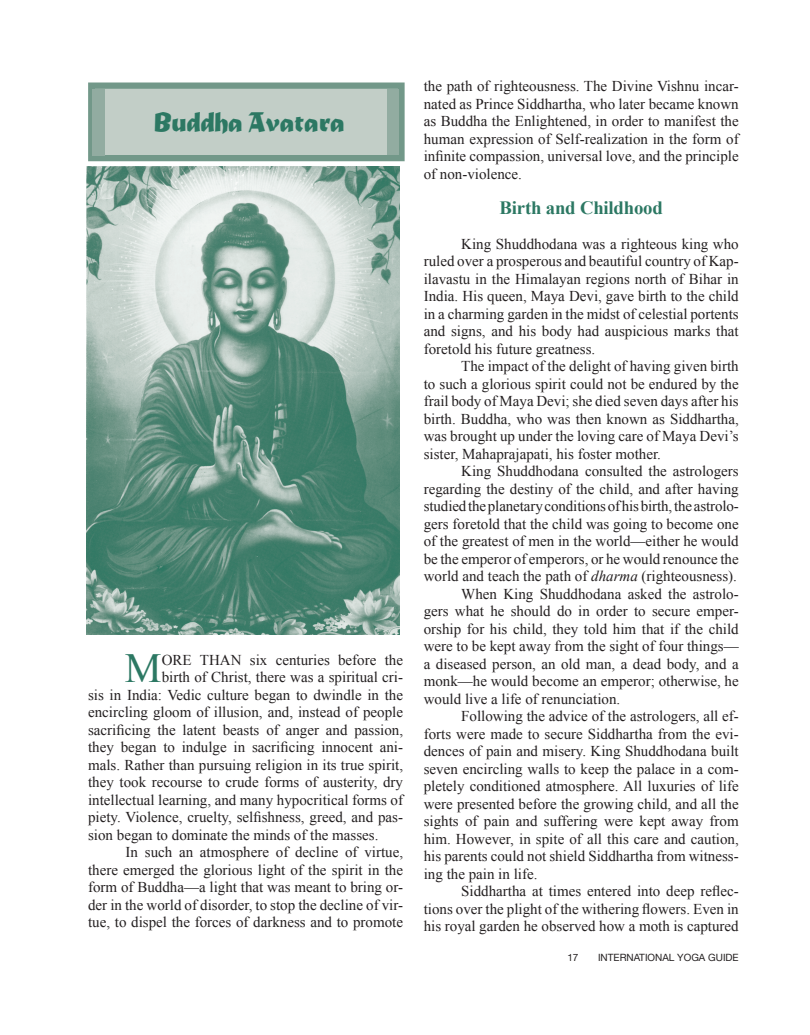
<style>
.page{position:relative;width:810px;height:1035px;background:#fff}
.page>*{position:absolute;margin:0;border:0;box-sizing:border-box;transform-origin:0 0}
.t1{font:41.38px "Times New Roman";color:#2c7863}
.t2{font:30px "Matura";letter-spacing:-.01em;color:#2c7863}
.t3{font:700 18.75px "Times New Roman";letter-spacing:-.01em;color:#2c7863}
.t4{font:15px/17.5px "Times New Roman";color:#231f20;text-align:justify}
.t5{font:10px "Helvetica Neue";color:#231f20}
.s1{font-style:italic}
</style>
<div class="page">
<div style="left:88px;top:82px;width:317px;height:79px;background:#c2cec7;border:6px solid #729889"></div>
<div style="left:93px;top:89px;width:12px;height:67px;background:#92aca1"></div>
<div style="left:388px;top:89px;width:11px;height:66px;background:#92aca1"></div>
<img style="left:86px;top:167px;width:313px;height:468px">
<h2 class="t2" style="left:154px;top:106px;width:193px">Buddha Avatara</h2>
<h1 class="t1" style="left:125px;top:641px;width:38px">M</h1>
<p class="t4" style="left:162px;top:651px;width:243px">ORE THAN six centuries before the</p>
<p class="t4" style="left:162px;top:668px;width:243px">birth of Christ, there was a spiritual cri-</p>
<p class="t4" style="left:88px;top:686px;width:317px">sis in India: Vedic culture began to dwindle in the</p>
<p class="t4" style="left:88px;top:703px;width:317px">encircling gloom of illusion, and, instead of people</p>
<p class="t4" style="left:88px;top:721px;width:317px">sacrificing the latent beasts of anger and passion,</p>
<p class="t4" style="left:88px;top:738px;width:317px">they began to indulge in sacrificing innocent ani-</p>
<p class="t4" style="left:88px;top:756px;width:317px">mals. Rather than pursuing religion in its true spirit,</p>
<p class="t4" style="left:88px;top:773px;width:317px">they took recourse to crude forms of austerity, dry</p>
<p class="t4" style="left:88px;top:791px;width:316px">intellectual learning, and many hypocritical forms of</p>
<p class="t4" style="left:88px;top:808px;width:316px">piety. Violence, cruelty, selfishness, greed, and pas-</p>
<p class="t4" style="left:88px;top:826px;width:292px">sion began to dominate the minds of the masses.</p>
<p class="t4" style="left:126px;top:843px;width:279px">In such an atmosphere of decline of virtue,</p>
<p class="t4" style="left:88px;top:861px;width:317px">there emerged the glorious light of the spirit in the</p>
<p class="t4" style="left:88px;top:878px;width:316px">form of Buddha—a light that was meant to bring or-</p>
<p class="t4" style="left:88px;top:896px;width:316px">der in the world of disorder, to stop the decline of vir-</p>
<p class="t4" style="left:88px;top:913px;width:316px">tue, to dispel the forces of darkness and to promote</p>
<p class="t4" style="left:424px;top:77px;width:317px">the path of righteousness. The Divine Vishnu incar&shy;nated as Prince Siddhartha, who later became known as Buddha the Enlightened, in order to manifest the human expression of Self-realization in the form of infinite compassion, universal love, and the principle of non-violence.</p>
<p class="t3" style="left:500px;top:194px;width:165px">Birth and Childhood</p>
<p class="t4" style="left:424px;top:235px;width:317px;text-indent:38px">King Shuddhodana was a righteous king who ruled over a prosperous and beautiful country of Kap&shy;ilavastu in the Himalayan regions north of Bihar in India. His queen, Maya Devi, gave birth to the child in a charming garden in the midst of celestial portents and signs, and his body had auspicious marks that foretold his future greatness.</p>
<p class="t4" style="left:424px;top:357px;width:317px;text-indent:38px">The impact of the delight of having given birth to such a glorious spirit could not be endured by the frail body of Maya Devi; she died seven days after his birth. Buddha, who was then known as Siddhartha, was brought up under the loving care of Maya Devi’s sister, Mahaprajapati, his foster mother.</p>
<p class="t4" style="left:461px;top:462px;width:279px">King Shuddhodana consulted the astrologers</p>
<p class="t4" style="left:424px;top:480px;width:317px">regarding the destiny of the child, and after having</p>
<p class="t4" style="left:424px;top:497px;width:317px">studied the planetary conditions of his birth, the astrolo-</p>
<p class="t4" style="left:424px;top:515px;width:317px">gers foretold that the child was going to become one</p>
<p class="t4" style="left:424px;top:532px;width:317px">of the greatest of men in the world—either he would</p>
<p class="t4" style="left:424px;top:550px;width:317px">be the emperor of emperors, or he would renounce the</p>
<p class="t4" style="left:424px;top:567px;width:315px">world and teach the path of <span class="s1">dharma</span> (righteousness).</p>
<p class="t4" style="left:461px;top:585px;width:279px">When King Shuddhodana asked the astrolo-</p>
<p class="t4" style="left:424px;top:602px;width:316px">gers what he should do in order to secure emper-</p>
<p class="t4" style="left:424px;top:620px;width:316px">orship for his child, they told him that if the child</p>
<p class="t4" style="left:424px;top:637px;width:317px">were to be kept away from the sight of four things—</p>
<p class="t4" style="left:424px;top:655px;width:317px">a diseased person, an old man, a dead body, and a</p>
<p class="t4" style="left:424px;top:672px;width:317px">monk—he would become an emperor; otherwise, he</p>
<p class="t4" style="left:424px;top:690px;width:198px">would live a life of renunciation.</p>
<p class="t4" style="left:461px;top:707px;width:279px">Following the advice of the astrologers, all ef-</p>
<p class="t4" style="left:424px;top:725px;width:316px">forts were made to secure Siddhartha from the evi-</p>
<p class="t4" style="left:424px;top:742px;width:317px">dences of pain and misery. King Shuddhodana built</p>
<p class="t4" style="left:424px;top:760px;width:317px">seven encircling walls to keep the palace in a com-</p>
<p class="t4" style="left:424px;top:777px;width:317px">pletely conditioned atmosphere. All luxuries of life</p>
<p class="t4" style="left:424px;top:795px;width:316px">were presented before the growing child, and all the</p>
<p class="t4" style="left:424px;top:812px;width:317px">sights of pain and suffering were kept away from</p>
<p class="t4" style="left:424px;top:830px;width:317px">him. However, in spite of all this care and caution,</p>
<p class="t4" style="left:424px;top:847px;width:317px">his parents could not shield Siddhartha from witness-</p>
<p class="t4" style="left:424px;top:865px;width:115px">ing the pain in life.</p>
<p class="t4" style="left:461px;top:882px;width:279px">Siddhartha at times entered into deep reflec-</p>
<p class="t4" style="left:424px;top:900px;width:317px">tions over the plight of the withering flowers. Even in</p>
<p class="t4" style="left:424px;top:917px;width:316px">his royal garden he observed how a moth is captured</p>
<p class="t5" style="left:567px;top:950px;width:13px">17</p>
<p class="t5" style="left:598px;top:950px;width:142px">INTERNATIONAL YOGA GUIDE</p>
</div>
